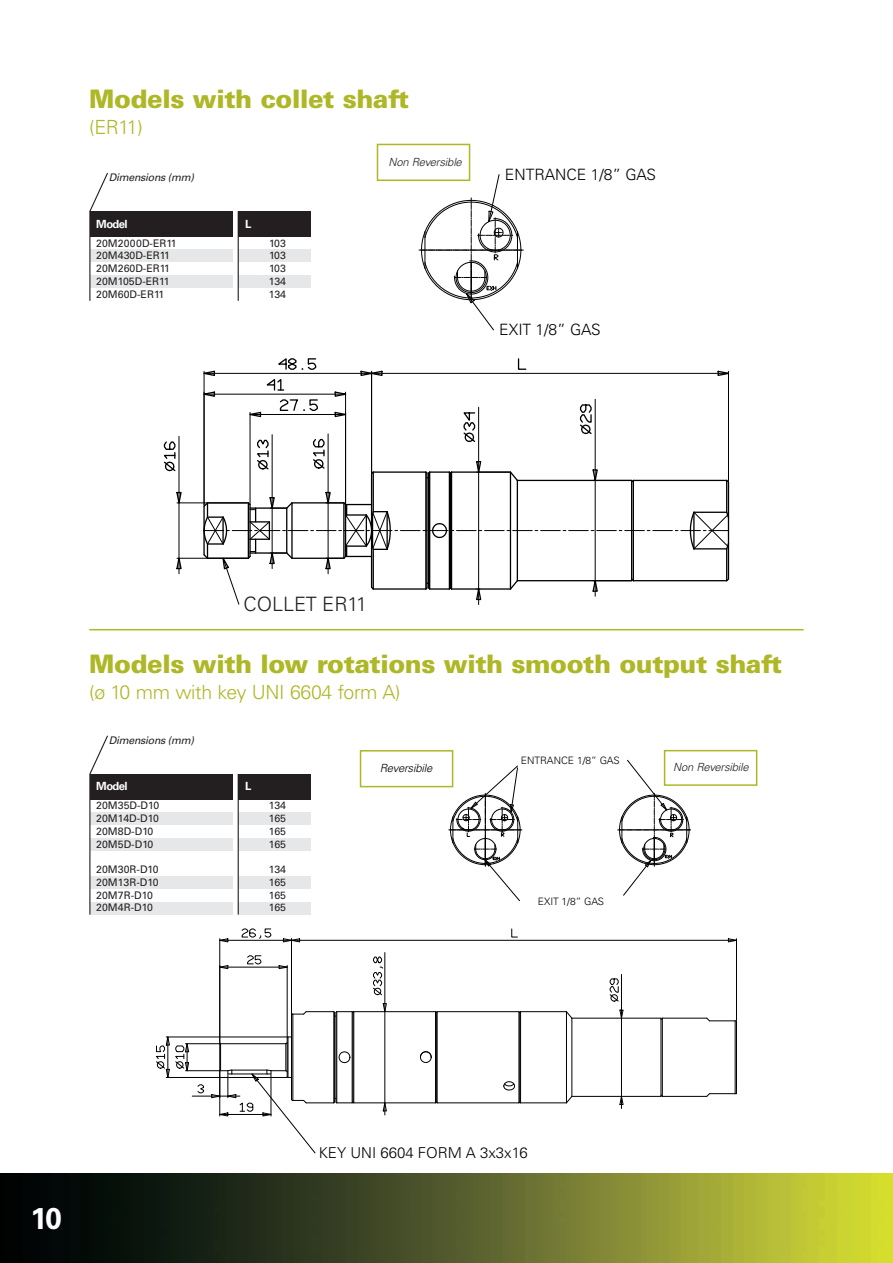
<style>
.page{position:relative;width:893px;height:1263px;background:#fff}
.page>*{position:absolute;margin:0;border:0;box-sizing:border-box;transform-origin:0 0}
.t1{font:700 30px "Univers LT";color:#fff}
.t2{font:900 25.5px "Univers LT";letter-spacing:-.02em;color:#aeb726}
.t3{font:300 19.8px "Univers LT";color:#231f20}
.t4{font:300 19.5px "Univers LT";letter-spacing:-.015em;color:#aeb726}
.t5{font:300 15.6px "Univers LT";color:#000}
.t6{font:300 15px "Univers LT";color:#000}
.t7{font:italic 300 11.25px "Univers LT";letter-spacing:-.015em;color:#231f20}
.t8{font:700 11.25px "Univers LT";color:#fff}
.t9{font:italic 300 11.25px "Univers LT";letter-spacing:-.015em;color:#000}
.t10{font:10.5px/12.8px "Univers LT";color:#231f20;text-align:justify}
.t11{font:italic 10.5px "Univers LT";color:#231f20}
.t12{font:300 10.2px "Univers LT";color:#000}
</style>
<div class="page">
<img style="left:0;top:1174px;width:893px;height:89px">
<hr style="left:179px;top:503px;width:1px;height:55px;background:#000">
<hr style="left:179px;top:436px;width:1px;height:67px;background:#000">
<hr style="left:177px;top:558px;width:70px;height:1px;background:#000">
<hr style="left:177px;top:503px;width:70px;height:1px;background:#000">
<svg style="left:164px;top:441px;width:12px;height:31px"></svg>
<svg style="left:176px;top:551px;width:7px;height:23px"></svg>
<svg style="left:176px;top:491px;width:7px;height:19px"></svg>
<svg style="left:197px;top:358px;width:532px;height:247px"></svg>
<div style="left:238px;top:250px;width:73px;height:12px;background:#e6e7e9"></div>
<div style="left:238px;top:211px;width:73px;height:26px;background:#231f20"></div>
<div style="left:90px;top:250px;width:143px;height:12px;background:#e6e7e9"></div>
<div style="left:238px;top:275px;width:73px;height:13px;background:#e6e7e9"></div>
<div style="left:90px;top:275px;width:143px;height:13px;background:#e6e7e9"></div>
<div style="left:90px;top:211px;width:143px;height:26px;background:#231f20"></div>
<hr style="left:238px;top:211px;width:1px;height:90px;background:#231f20">
<svg style="left:89px;top:172px;width:20px;height:129px"></svg>
<hr style="left:89px;top:629px;width:715px;height:1px;background:#aeb726">
<div style="left:238px;top:812px;width:73px;height:13px;background:#e6e7e9"></div>
<div style="left:238px;top:774px;width:73px;height:25px;background:#231f20"></div>
<div style="left:90px;top:812px;width:143px;height:13px;background:#e6e7e9"></div>
<div style="left:238px;top:838px;width:73px;height:13px;background:#e6e7e9"></div>
<div style="left:90px;top:838px;width:142px;height:13px;background:#e6e7e9"></div>
<div style="left:238px;top:876px;width:73px;height:13px;background:#e6e7e9"></div>
<div style="left:90px;top:876px;width:142px;height:13px;background:#e6e7e9"></div>
<div style="left:238px;top:902px;width:73px;height:12px;background:#e6e7e9"></div>
<div style="left:90px;top:902px;width:142px;height:12px;background:#e6e7e9"></div>
<div style="left:90px;top:774px;width:143px;height:25px;background:#231f20"></div>
<hr style="left:238px;top:774px;width:1px;height:141px;background:#231f20">
<svg style="left:89px;top:735px;width:20px;height:180px"></svg>
<svg style="left:419px;top:174px;width:104px;height:156px"></svg>
<div style="left:377px;top:144px;width:93px;height:37px;border:2px solid #aeb726"></div>
<hr style="left:291px;top:940px;width:445px;height:1px;background:#000">
<hr style="left:736px;top:939px;width:1px;height:81px;background:#000">
<svg style="left:511px;top:928px;width:7px;height:10px"></svg>
<svg style="left:727px;top:938px;width:10px;height:5px"></svg>
<hr style="left:621px;top:1018px;width:1px;height:78px;background:#000">
<hr style="left:621px;top:974px;width:1px;height:44px;background:#000">
<svg style="left:609px;top:978px;width:10px;height:24px"></svg>
<svg style="left:619px;top:1095px;width:5px;height:13px"></svg>
<svg style="left:619px;top:1009px;width:5px;height:9px"></svg>
<hr style="left:385px;top:1012px;width:1px;height:91px;background:#000">
<hr style="left:385px;top:952px;width:1px;height:60px;background:#000">
<svg style="left:373px;top:956px;width:10px;height:40px"></svg>
<svg style="left:382px;top:1098px;width:6px;height:17px"></svg>
<svg style="left:382px;top:1002px;width:6px;height:15px"></svg>
<hr style="left:220px;top:967px;width:67px;height:1px;background:#000">
<hr style="left:287px;top:965px;width:1px;height:72px;background:#000">
<svg style="left:247px;top:955px;width:15px;height:10px"></svg>
<svg style="left:220px;top:964px;width:9px;height:6px"></svg>
<svg style="left:278px;top:965px;width:10px;height:5px"></svg>
<hr style="left:220px;top:940px;width:71px;height:1px;background:#000">
<hr style="left:219px;top:939px;width:1px;height:105px;background:#000">
<hr style="left:291px;top:939px;width:1px;height:75px;background:#000">
<svg style="left:241px;top:928px;width:31px;height:12px"></svg>
<svg style="left:219px;top:938px;width:10px;height:5px"></svg>
<svg style="left:282px;top:938px;width:19px;height:5px"></svg>
<hr style="left:566px;top:1012px;width:1px;height:91px;background:#000">
<hr style="left:571px;top:1018px;width:1px;height:78px;background:#000">
<hr style="left:660px;top:1018px;width:1px;height:78px;background:#000">
<hr style="left:520px;top:1012px;width:1px;height:91px;background:#000">
<hr style="left:519px;top:1012px;width:1px;height:90px;background:#000">
<hr style="left:521px;top:1011px;width:45px;height:1px;background:#000">
<hr style="left:521px;top:1102px;width:45px;height:1px;background:#000">
<hr style="left:572px;top:1018px;width:89px;height:1px;background:#000">
<hr style="left:572px;top:1096px;width:89px;height:1px;background:#000">
<svg style="left:565px;top:1011px;width:8px;height:8px"></svg>
<svg style="left:565px;top:1095px;width:8px;height:9px"></svg>
<hr style="left:735px;top:1021px;width:1px;height:73px;background:#000">
<hr style="left:736px;top:1021px;width:1px;height:73px;background:#000">
<svg style="left:705px;top:1017px;width:31px;height:5px"></svg>
<svg style="left:705px;top:1092px;width:31px;height:5px"></svg>
<hr style="left:662px;top:1018px;width:1px;height:78px;background:#000">
<hr style="left:662px;top:1096px;width:45px;height:1px;background:#000">
<svg style="left:660px;top:1093px;width:4px;height:4px"></svg>
<svg style="left:660px;top:1017px;width:4px;height:4px"></svg>
<hr style="left:662px;top:1018px;width:45px;height:1px;background:#000">
<hr style="left:334px;top:1012px;width:1px;height:90px;background:#000">
<hr style="left:333px;top:1012px;width:1px;height:91px;background:#000">
<hr style="left:292px;top:1014px;width:1px;height:86px;background:#000">
<hr style="left:291px;top:1015px;width:1px;height:84px;background:#000">
<hr style="left:437px;top:1012px;width:1px;height:91px;background:#000">
<hr style="left:518px;top:1012px;width:1px;height:91px;background:#000">
<svg style="left:503px;top:1081px;width:12px;height:10px"></svg>
<hr style="left:437px;top:1102px;width:82px;height:1px;background:#000">
<hr style="left:437px;top:1011px;width:82px;height:1px;background:#000">
<hr style="left:353px;top:1012px;width:1px;height:91px;background:#000">
<hr style="left:436px;top:1012px;width:1px;height:90px;background:#000">
<hr style="left:435px;top:1012px;width:1px;height:91px;background:#000">
<svg style="left:420px;top:1051px;width:12px;height:12px"></svg>
<hr style="left:354px;top:1102px;width:81px;height:1px;background:#000">
<hr style="left:354px;top:1011px;width:81px;height:1px;background:#000">
<hr style="left:335px;top:1012px;width:1px;height:90px;background:#000">
<hr style="left:336px;top:1012px;width:1px;height:91px;background:#000">
<hr style="left:352px;top:1012px;width:1px;height:91px;background:#000">
<svg style="left:156px;top:1032px;width:199px;height:121px"></svg>
<svg style="left:291px;top:1011px;width:64px;height:5px"></svg>
<svg style="left:449px;top:766px;width:73px;height:135px"></svg>
<svg style="left:618px;top:760px;width:73px;height:135px"></svg>
<div style="left:360px;top:750px;width:93px;height:37px;border:2px solid #aeb726"></div>
<div style="left:664px;top:750px;width:93px;height:36px;border:2px solid #aeb726"></div>
<h2 class="t2" style="left:89px;top:89px;width:321px">Models with collet shaft</h2>
<h3 class="t4" style="left:89px;top:120px;width:55px">(ER11)</h3>
<p class="t11" style="left:109px;top:174px;width:87px">Dimensions (mm)</p>
<p class="t8" style="left:96px;top:220px;width:33px">Model</p>
<p class="t8" style="left:245px;top:220px;width:8px">L</p>
<p class="t10" style="left:96px;top:238px;width:82px;text-align:left">20M2000D-ER11<br>20M430D-ER11<br>20M260D-ER11<br>20M105D-ER11<br>20M60D-ER11</p>
<p class="t10" style="left:269px;top:238px;width:19px">103<br>103<br>103<br>134<br>134</p>
<p class="t7" style="left:388px;top:158px;width:75px">Non Reversible</p>
<h3 class="t5" style="left:505px;top:169px;width:153px">ENTRANCE 1/8” GAS</h3>
<h3 class="t5" style="left:499px;top:324px;width:103px">EXIT 1/8” GAS</h3>
<h3 class="t3" style="left:243px;top:597px;width:125px">COLLET ER11</h3>
<h2 class="t2" style="left:89px;top:655px;width:694px">Models with low rotations with smooth output shaft</h2>
<h3 class="t4" style="left:89px;top:685px;width:313px">(ø 10 mm with key UNI 6604 form A)</h3>
<p class="t11" style="left:109px;top:736px;width:87px">Dimensions (mm)</p>
<p class="t8" style="left:96px;top:782px;width:33px">Model</p>
<p class="t8" style="left:245px;top:782px;width:8px">L</p>
<p class="t10" style="left:96px;top:800px;width:65px;text-align:left">20M35D-D10<br>20M14D-D10<br>20M8D-D10<br>20M5D-D10</p>
<p class="t10" style="left:96px;top:864px;width:64px;text-align:left">20M30R-D10<br>20M13R-D10<br>20M7R-D10<br>20M4R-D10</p>
<p class="t10" style="left:269px;top:800px;width:19px">134<br>165<br>165<br>165</p>
<p class="t10" style="left:269px;top:864px;width:19px">134<br>165<br>165<br>165</p>
<p class="t12" style="left:521px;top:757px;width:100px">ENTRANCE 1/8” GAS</p>
<p class="t9" style="left:380px;top:764px;width:54px">Reversibile</p>
<p class="t7" style="left:673px;top:763px;width:77px">Non Reversibile</p>
<p class="t12" style="left:538px;top:898px;width:68px">EXIT 1/8” GAS</p>
<h1 class="t1" style="left:30px;top:1208px;width:33px">10</h1>
<h3 class="t6" style="left:319px;top:1147px;width:210px">KEY UNI 6604 FORM A 3x3x16</h3>
</div>
